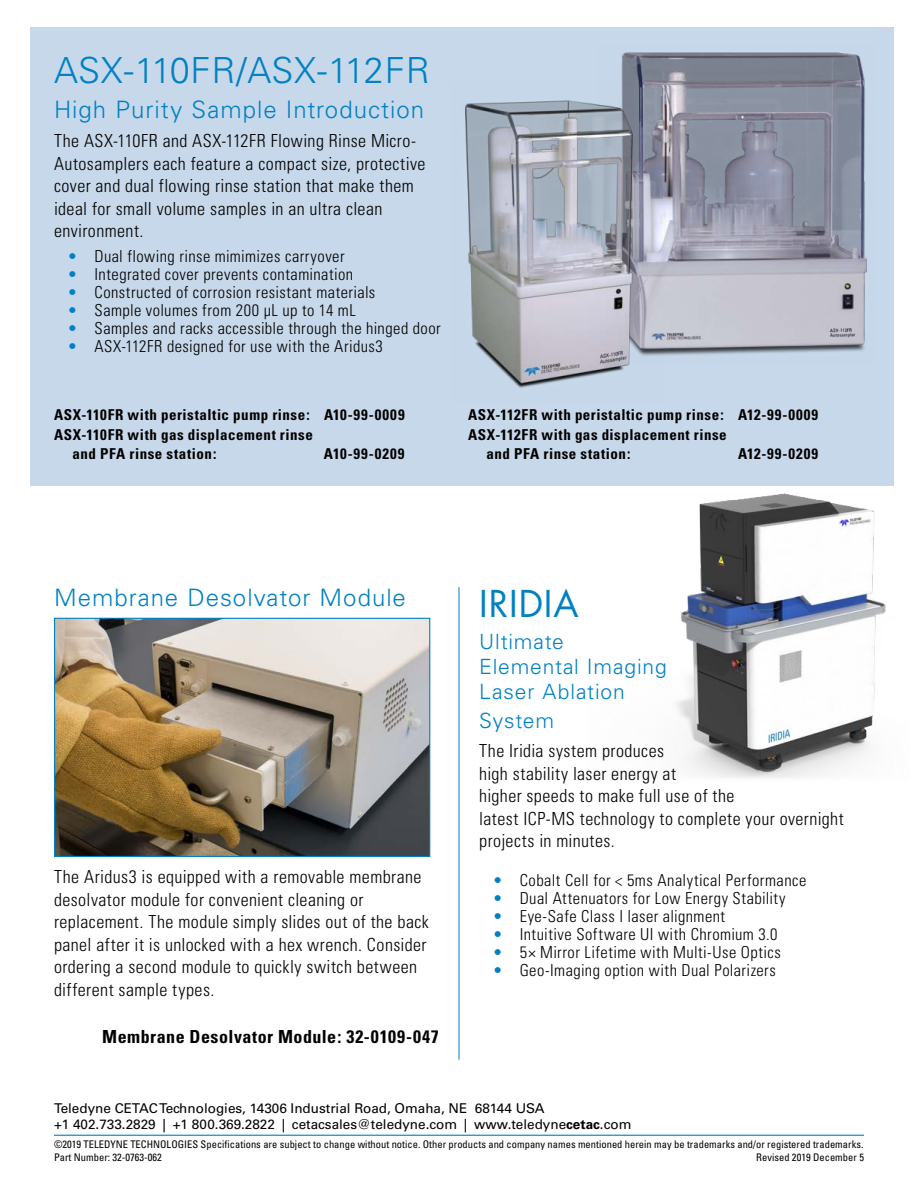
<style>
.page{position:relative;width:918px;height:1188px;background:#fff}
.page>*{position:absolute;margin:0;border:0;box-sizing:border-box;transform-origin:0 0}
.t1{font:300 36px "Univers";letter-spacing:.015em;color:#0081c3}
.t2{font:36px "Futura Std";letter-spacing:.025em;color:#0081c3}
.t3{font:300 24px "Univers";letter-spacing:.04em;color:#0081c3}
.t4{font:300 21px/25.2px "Univers";letter-spacing:.04em;color:#0081c3}
.t5{font:300 condensed 18px/22.5px "Univers";letter-spacing:.025em;color:#000}
.t6{font:700 condensed 18px "Univers";letter-spacing:.03em;color:#000}
.t7{font:300 condensed 16.5px "Univers";letter-spacing:.03em;color:#000}
.t8{font:700 condensed 15px "Univers";letter-spacing:.04em;color:#000}
.t9{font:700 condensed 15px "Univers";letter-spacing:.065em;color:#000}
.t10{font:13.5px/16.2px "Univers";color:#000}
.t11{font:condensed 10.5px/12.6px "Univers";color:#000}
.s1{color:#0081c3}
.s2{font-weight:700}
</style>
<div class="page">
<hr style="left:54px;top:1135px;width:810px;height:1px;background:#0081c3">
<img style="left:677px;top:493px;width:209px;height:285px">
<div style="left:30px;top:27px;width:864px;height:459px;background:#c7d8ea"></div>
<hr style="left:459px;top:587px;width:1px;height:473px;background:#0081c3">
<img style="left:621px;top:52px;width:246px;height:304px">
<img style="left:465px;top:81px;width:199px;height:307px">
<img style="left:56px;top:620px;width:372px;height:235px">
<div style="left:54px;top:618px;width:376px;height:239px;border:1px solid #0081c3"></div>
<h1 class="t1" style="left:54px;top:48px;width:377px">ASX-110FR/ASX-112FR</h1>
<h2 class="t3" style="left:54px;top:95px;width:372px">High Purity Sample Introduction</h2>
<p class="t5" style="left:54px;top:130px;width:373px">The ASX-110FR and ASX-112FR Flowing Rinse Micro-Autosamplers each feature a compact size, protective cover and dual flowing rinse station that make them ideal for small volume samples in an ultra clean environment.</p>
<p class="t7" style="left:68px;top:246px;width:279px"><span class="s1">•</span> Dual flowing rinse mimimizes carryover</p>
<p class="t7" style="left:68px;top:264px;width:287px"><span class="s1">•</span> Integrated cover prevents contamination</p>
<p class="t7" style="left:68px;top:282px;width:309px"><span class="s1">•</span> Constructed of corrosion resistant materials</p>
<p class="t7" style="left:68px;top:300px;width:290px"><span class="s1">•</span> Sample volumes from 200 µL up to 14 mL</p>
<p class="t7" style="left:68px;top:318px;width:375px"><span class="s1">•</span> Samples and racks accessible through the hinged door</p>
<p class="t7" style="left:68px;top:336px;width:317px"><span class="s1">•</span> ASX-112FR designed for use with the Aridus3</p>
<p class="t8" style="left:54px;top:405px;width:352px">ASX‑110FR with peristaltic pump rinse: A10-99-0009</p>
<p class="t8" style="left:54px;top:425px;width:260px">ASX‑110FR with gas displacement rinse</p>
<p class="t8" style="left:73px;top:444px;width:146px">and PFA rinse station:</p>
<p class="t9" style="left:324px;top:444px;width:82px">A10-99-0209</p>
<p class="t8" style="left:468px;top:405px;width:352px">ASX‑112FR with peristaltic pump rinse: A12-99-0009</p>
<p class="t8" style="left:468px;top:425px;width:260px">ASX‑112FR with gas displacement rinse</p>
<p class="t8" style="left:487px;top:444px;width:146px">and PFA rinse station:</p>
<p class="t9" style="left:738px;top:444px;width:82px">A12-99-0209</p>
<h2 class="t3" style="left:54px;top:583px;width:353px">Membrane Desolvator Module</h2>
<p class="t5" style="left:54px;top:865px;width:376px">The Aridus3 is equipped with a removable membrane desolvator module for convenient cleaning or replacement. The module simply slides out of the back panel after it is unlocked with a hex wrench. Consider ordering a second module to quickly switch between different sample types.</p>
<p class="t6" style="left:102px;top:1025px;width:338px">Membrane Desolvator Module: 32-0109-047</p>
<h1 class="t2" style="left:479px;top:581px;width:101px">IRIDIA</h1>
<p class="t4" style="left:479px;top:629px;width:189px">Ultimate<br>Elemental Imaging<br>Laser Ablation</p>
<p class="t4" style="left:479px;top:708px;width:76px">System</p>
<p class="t5" style="left:479px;top:740px;width:366px">The Iridia system produces<br>high stability laser energy at<br>higher speeds to make full use of the<br>latest ICP-MS technology to complete your overnight projects in minutes.</p>
<p class="t7" style="left:493px;top:870px;width:315px"><span class="s1">•</span> Cobalt Cell for &lt; 5ms Analytical Performance</p>
<p class="t7" style="left:493px;top:888px;width:294px"><span class="s1">•</span> Dual Attenuators for Low Energy Stability</p>
<p class="t7" style="left:493px;top:906px;width:234px"><span class="s1">•</span> Eye-Safe Class I laser alignment</p>
<p class="t7" style="left:493px;top:924px;width:286px"><span class="s1">•</span> Intuitive Software UI with Chromium 3.0</p>
<p class="t7" style="left:493px;top:942px;width:290px"><span class="s1">•</span> 5× Mirror Lifetime with Multi-Use Optics</p>
<p class="t7" style="left:493px;top:960px;width:285px"><span class="s1">•</span> Geo-Imaging option with Dual Polarizers</p>
<p class="t10" style="left:54px;top:1100px;width:579px">Teledyne CETAC Technologies, 14306 Industrial Road, Omaha, NE 68144 USA<br>+1 402.733.2829 | +1 800.369.2822 | cetacsales@teledyne.com | www.teledyne<span class="s2">cetac</span>.com</p>
<p class="t11" style="left:54px;top:1138px;width:811px">©2019 TELEDYNE TECHNOLOGIES Specifications are subject to change without notice. Other products and company names mentioned herein may be trademarks and/or registered trademarks.<br>Part Number: 32-0763-062</p>
<p class="t11" style="left:756px;top:1151px;width:109px">Revised 2019 December 5</p>
</div>
